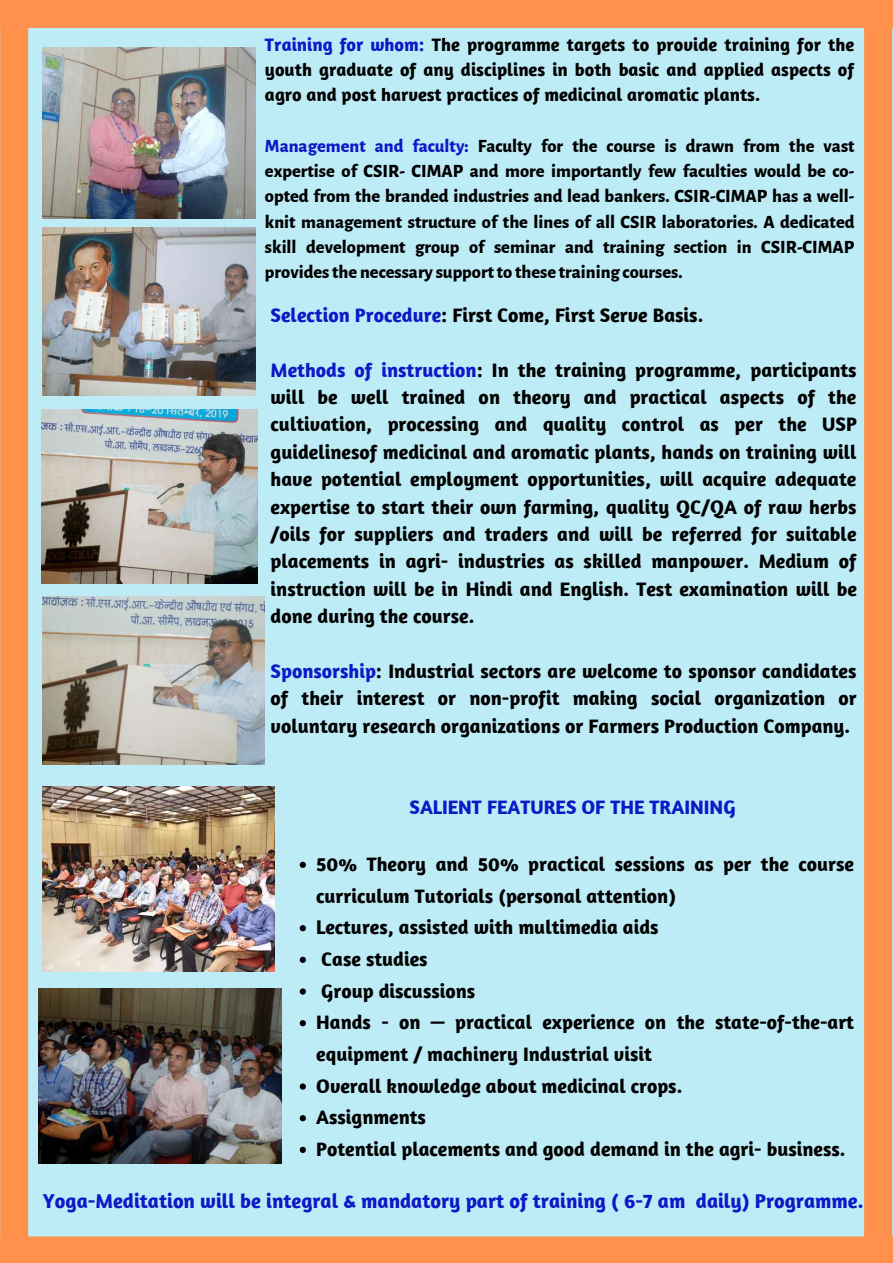
<style>
.page{position:relative;width:893px;height:1263px;background:#beecf6}
.page>*{position:absolute;margin:0;border:0;box-sizing:border-box;transform-origin:0 0}
.t1{font:700 20.48px "Amaranth";color:#0c19c6}
.t2{font:700 19.88px/27.4px "Amaranth";color:#000;text-align:justify}
.t3{font:700 19.88px "Amaranth";color:#0c19c6}
.t4{font:800 18.45px/25.3px "Alegreya Sans";color:#000;text-align:justify}
.t5{font:700 18.45px/25.3px "Amaranth";color:#000;text-align:justify}
.s1{color:#0c19c6}
</style>
<div class="page">
<div style="left:65px;top:0;width:766px;height:28px;background:#ff914d"></div>
<svg style="left:0;top:0;width:65px;height:1200px;fill:#ff914d"></svg>
<svg style="left:831px;top:0;width:62px;height:1200px"></svg>
<svg style="left:0;top:1200px;width:893px;height:13px"></svg>
<svg style="left:0;top:1213px;width:893px;height:50px"></svg>
<svg style="left:300px;top:862px;width:6px;height:6px"></svg>
<svg style="left:300px;top:925px;width:6px;height:6px"></svg>
<svg style="left:300px;top:957px;width:6px;height:6px"></svg>
<svg style="left:300px;top:988px;width:6px;height:6px"></svg>
<svg style="left:300px;top:1020px;width:6px;height:6px"></svg>
<svg style="left:300px;top:1083px;width:6px;height:6px"></svg>
<svg style="left:300px;top:1115px;width:6px;height:6px"></svg>
<svg style="left:300px;top:1147px;width:6px;height:6px"></svg>
<img style="left:43px;top:787px;width:231px;height:185px">
<img style="left:41px;top:410px;width:216px;height:173px">
<img style="left:43px;top:596px;width:221px;height:169px">
<img style="left:43px;top:227px;width:213px;height:168px">
<img style="left:39px;top:989px;width:243px;height:175px">
<img style="left:43px;top:47px;width:213px;height:171px">
<p class="t5" style="left:265px;top:31px;width:591px"><span class="s1">Training for whom:</span> The programme targets to provide training for the youth graduate of any disciplines in both basic and applied aspects of agro and post harvest practices of medicinal aromatic plants.</p>
<p class="t4" style="left:265px;top:133px;width:591px"><span class="s1">Management and faculty:</span> Faculty for the course is drawn from the vast expertise of CSIR- CIMAP and more importantly few faculties would be co&shy;opted from the branded industries and lead bankers. CSIR-CIMAP has a well&shy;knit management structure of the lines of all CSIR laboratories. A dedicated skill development group of seminar and training section in CSIR-CIMAP providesthe necessary supportto these training courses.</p>
<p class="t2" style="left:271px;top:301px;width:434px"><span class="s1">Selection Procedure</span>: First Come, First Serve Basis.</p>
<p class="t2" style="left:271px;top:356px;width:588px"><span class="s1">Methods of instruction</span>: In the training programme, participants will be well trained on theory and practical aspects of the cultivation, processing and quality control as per the USP guidelinesof medicinal and aromatic plants, hands on training will have potential employment opportunities, will acquire adequate expertise to start their own farming, quality QC/QA of raw herbs /oils for suppliers and traders and will be referred for suitable placements in agri- industries as skilled manpower. Medium of instruction will be in Hindi and English. Test examination will be done during the course.</p>
<p class="t2" style="left:271px;top:657px;width:587px"><span class="s1">Sponsorship</span>: Industrial sectors are welcome to sponsor candidates of their interest or non-profit making social organization or voluntary research organizations or Farmers Production Company.</p>
<p class="t3" style="left:409px;top:794px;width:327px">SALIENT FEATURES OF THE TRAINING</p>
<p class="t2" style="left:316px;top:848px;width:539px;line-height:31.7px;text-align:left">50% Theory and 50% practical sessions as per the course curriculum Tutorials (personal attention)<br>Lectures, assisted with multimedia aids<br>Case studies<br>Group discussions<br>Hands - on — practical experience on the state-of-the-art equipment / machinery Industrial visit<br>Overall knowledge about medicinal crops.<br>Assignments<br>Potential placements and good demand in the agri- business.</p>
<p class="t1" style="left:43px;top:1188px;width:822px">Yoga-Meditation will be integral &amp; mandatory part of training ( 6-7 am daily) Programme.</p>
</div>
